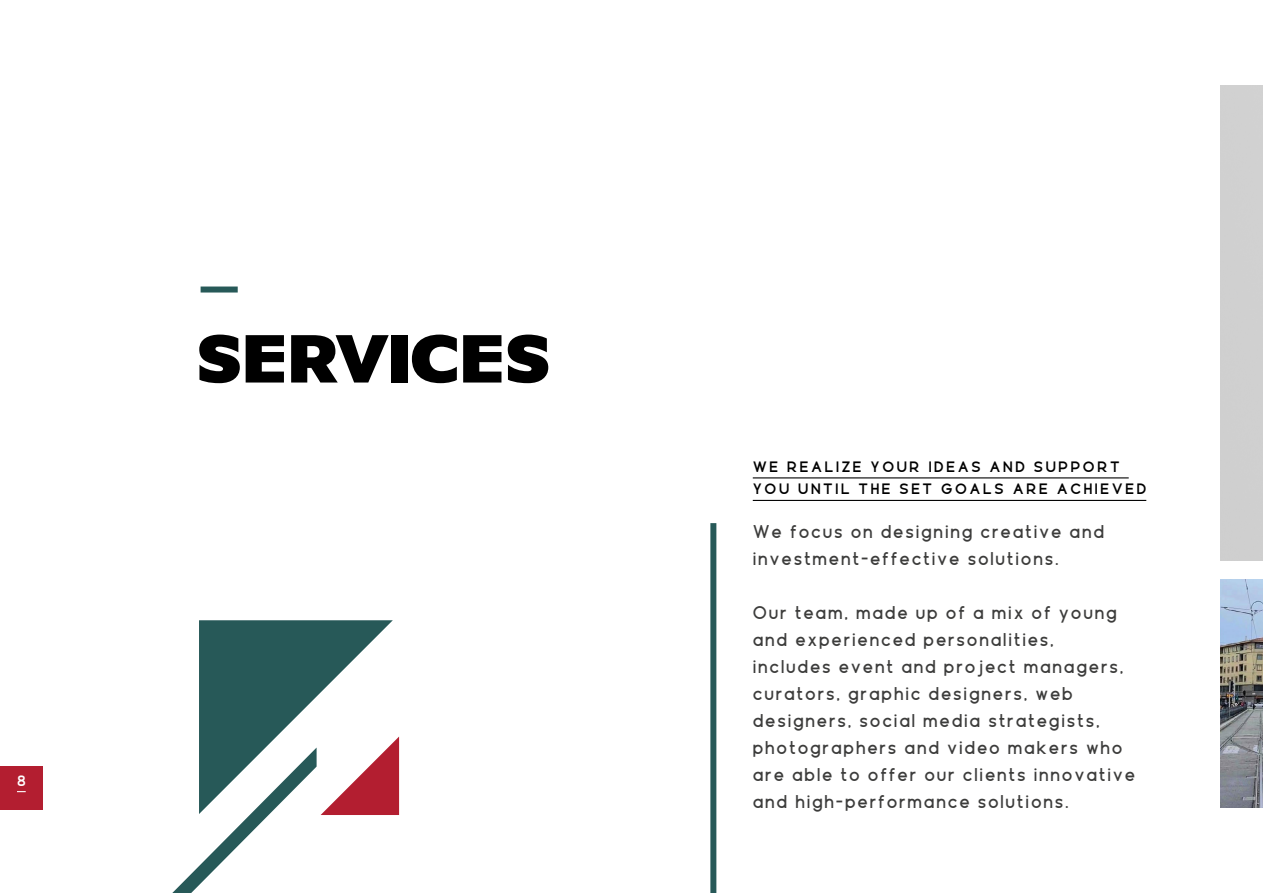
<style>
.page{position:relative;width:1263px;height:893px;background:#fff}
.page>*{position:absolute;margin:0;border:0;box-sizing:border-box;transform-origin:0 0}
.t1{font:900 72px "Basic Gothic Pro";letter-spacing:-.04em;color:#000}
.t2{font:500 18px/27px "Geomatrix";letter-spacing:.1em;color:#3c3c3b}
.t3{font:700 15px/22.5px "Geomatrix";letter-spacing:.175em;color:#000}
.t4{font:700 15px "Geomatrix";color:#fff}
</style>
<div class="page">
<img style="left:1220px;top:579px;width:43px;height:228px">
<div style="left:201px;top:287px;width:37px;height:6px;background:#275958"></div>
<div style="left:0;top:767px;width:43px;height:43px;background:#b31e30"></div>
<svg style="left:172px;top:620px;width:227px;height:273px"></svg>
<hr style="left:753px;top:477px;width:376px;height:1px;background:#000">
<hr style="left:753px;top:500px;width:393px;height:1px;background:#000">
<div style="left:710px;top:523px;width:6px;height:370px;background:#275958"></div>
<p class="t4" style="left:17px;top:772px;width:10px">8</p>
<h1 class="t1" style="left:195px;top:315px;width:358px">SERVICES</h1>
<p class="t3" style="left:753px;top:455px;width:395px">WE REALIZE YOUR IDEAS AND SUPPORT<br>YOU UNTIL THE SET GOALS ARE ACHIEVED</p>
<p class="t2" style="left:753px;top:519px;width:353px">We focus on designing creative and investment-effective solutions.</p>
<p class="t2" style="left:753px;top:600px;width:384px">Our team, made up of a mix of young and experienced personalities, includes event and project managers, curators, graphic designers, web designers, social media strategists, photographers and video makers who are able to offer our clients innovative and high-performance solutions.</p>
</div>
